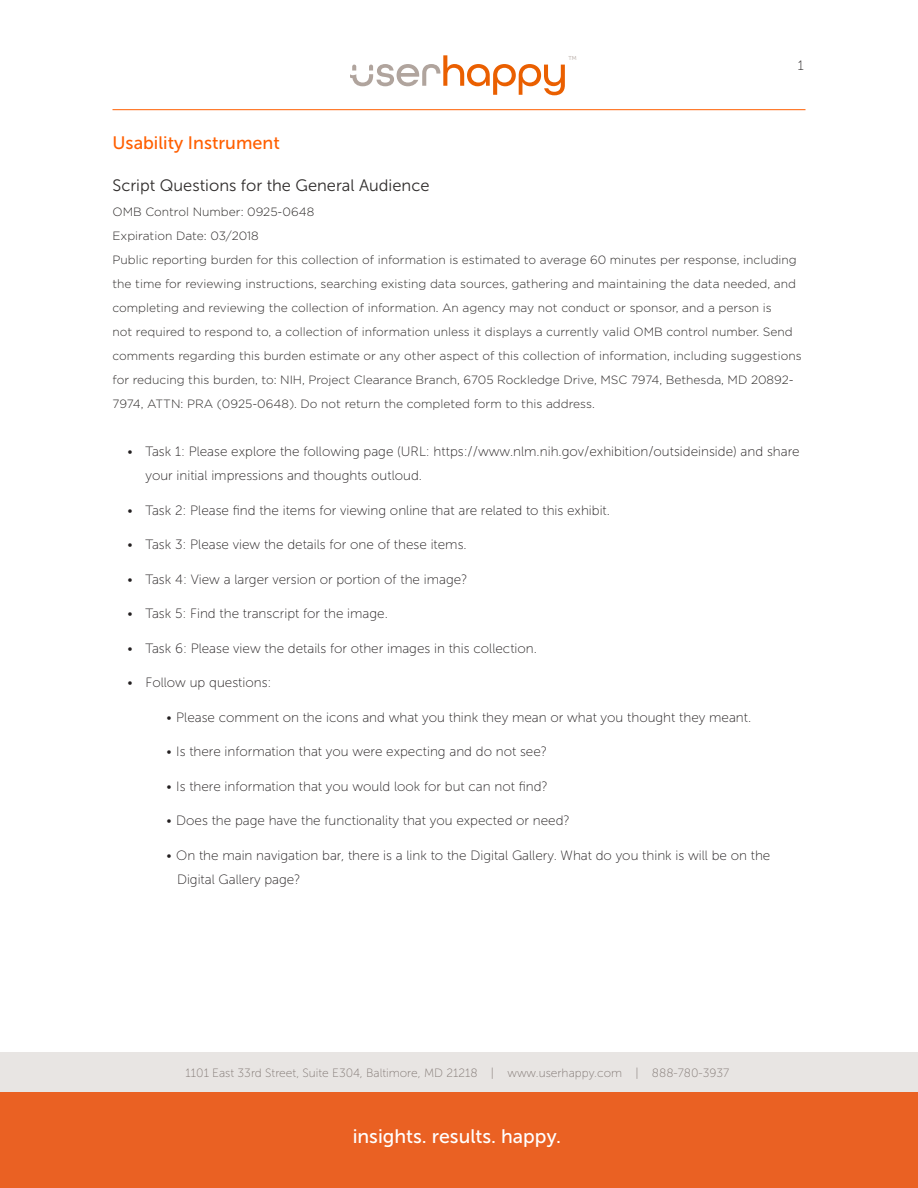
<style>
.page{position:relative;width:918px;height:1188px;background:#fff}
.page>*{position:absolute;margin:0;border:0;box-sizing:border-box;transform-origin:0 0}
.t1{font:19.5px "Museo Sans 500";color:#fff}
.t2{font:18px "Museo Sans 500";color:#ff5f00}
.Subhead_left_aligned{font:16.5px "Museo Sans 300";color:#302d2c}
.t3{font:13.5px/24px "Museo Sans 100";color:#231f20}
.LS_-_Paragraph_Style{font:300 12px/24px "Gotham";color:#302d2c}
.t4{font:12px "Museo Sans 100";color:#827975}
.t5{font:5.7px "Museo Sans 300";color:#b0a49d}
</style>
<div class="page">
<div style="left:0;top:1052px;width:918px;height:48px;background:#e8e5e3"></div>
<svg style="left:350px;top:55px;width:215px;height:40px"></svg>
<hr style="left:112px;top:109px;width:694px;height:1px;background:#ff5f00">
<div style="left:0;top:1092px;width:918px;height:96px;background:#ea6123"></div>
<p class="t5" style="left:569px;top:55px;width:10px">TM</p>
<p class="t3" style="left:798px;top:53px;width:7px">1</p>
<p class="t2" style="left:112px;top:132px;width:169px">Usability Instrument</p>
<p class="Subhead_left_aligned" style="left:112px;top:176px;width:319px">Script Questions for the General Audience</p>
<p class="LS_-_Paragraph_Style" style="left:112px;top:199px;width:203px">OMB Control Number: 0925-0648</p>
<p class="LS_-_Paragraph_Style" style="left:112px;top:223px;width:148px">Expiration Date: 03/2018</p>
<p class="LS_-_Paragraph_Style" style="left:112px;top:247px;width:691px">Public reporting burden for this collection of information is estimated to average 60 minutes per response, including the time for reviewing instructions, searching existing data sources, gathering and maintaining the data needed, and completing and reviewing the collection of information. An agency may not conduct or sponsor, and a person is<br>not required to respond to, a collection of information unless it displays a currently valid OMB control number. Send comments regarding this burden estimate or any other aspect of this collection of information, including suggestions for reducing this burden, to: NIH, Project Clearance Branch, 6705 Rockledge Drive, MSC 7974, Bethesda, MD 20892- 7974, ATTN: PRA (0925-0648). Do not return the completed form to this address.</p>
<p class="t3" style="left:146px;top:440px;width:656px;text-indent:-18px">• Task 1: Please explore the following page (URL: https://www.nlm.nih.gov/exhibition/outsideinside) and share your initial impressions and thoughts outloud.</p>
<p class="t3" style="left:128px;top:498px;width:484px">• Task 2: Please find the items for viewing online that are related to this exhibit.</p>
<p class="t3" style="left:128px;top:533px;width:341px">• Task 3: Please view the details for one of these items.</p>
<p class="t3" style="left:128px;top:567px;width:342px">• Task 4: View a larger version or portion of the image?</p>
<p class="t3" style="left:128px;top:602px;width:262px">• Task 5: Find the transcript for the image.</p>
<p class="t3" style="left:128px;top:636px;width:411px">• Task 6: Please view the details for other images in this collection.</p>
<p class="t3" style="left:128px;top:671px;width:146px">• Follow up questions:</p>
<p class="t3" style="left:166px;top:705px;width:586px">• Please comment on the icons and what you think they mean or what you thought they meant.</p>
<p class="t3" style="left:166px;top:740px;width:382px">• Is there information that you were expecting and do not see?</p>
<p class="t3" style="left:166px;top:774px;width:383px">• Is there information that you would look for but can not find?</p>
<p class="t3" style="left:166px;top:809px;width:405px">• Does the page have the functionality that you expected or need?</p>
<p class="t3" style="left:177px;top:843px;width:595px;text-indent:-10px">• On the main navigation bar, there is a link to the Digital Gallery. What do you think is will be on the<br>Digital Gallery page?</p>
<p class="t4" style="left:186px;top:1066px;width:545px">1101 East 33rd Street, Suite E304, Baltimore, MD 21218 | www.userhappy.com | 888-780-3937</p>
<h1 class="t1" style="left:353px;top:1125px;width:210px">insights. results. happy.</h1>
</div>
